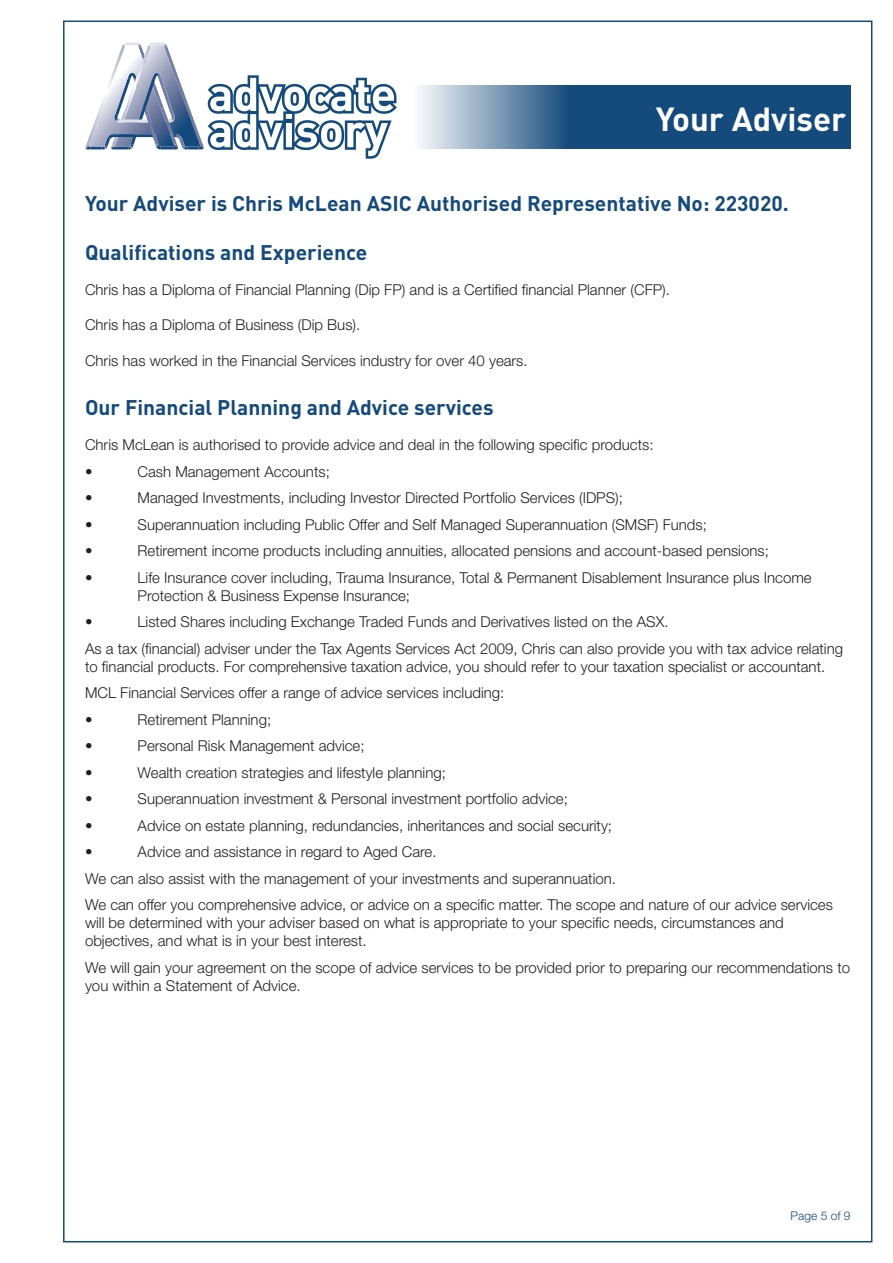
<style>
.page{position:relative;width:893px;height:1263px;background:#fff}
.page>*{position:absolute;margin:0;border:0;box-sizing:border-box;transform-origin:0 0}
.t1{font:700 33px "DIN";color:#fff}
.t2{font:700 21px "DIN";color:#144a7c}
.t3{font:300 15px/26.5px "Helvetica Neue";color:#231f20}
.t4{font:300 12px "Helvetica Neue";color:#144a7c}
</style>
<div class="page">
<svg style="left:85px;top:43px;width:312px;height:116px"></svg>
<svg style="left:419px;top:86px;width:431px;height:63px;background:#3b6891"></svg>
<h1 class="t1" style="left:656px;top:97px;width:192px">Your Adviser</h1>
<h2 class="t2" style="left:85px;top:190px;width:705px">Your Adviser is Chris McLean ASIC Authorised Representative No: 223020.</h2>
<h2 class="t2" style="left:85px;top:239px;width:284px">Qualifications and Experience</h2>
<p class="t3" style="left:85px;top:276px;width:586px">Chris has a Diploma of Financial Planning (Dip FP) and is a Certified financial Planner (CFP).</p>
<p class="t3" style="left:85px;top:312px;width:277px">Chris has a Diploma of Business (Dip Bus).</p>
<p class="t3" style="left:85px;top:347px;width:444px">Chris has worked in the Financial Services industry for over 40 years.</p>
<h2 class="t2" style="left:85px;top:394px;width:410px">Our Financial Planning and Advice services</h2>
<p class="t3" style="left:85px;top:431px;width:570px">Chris McLean is authorised to provide advice and deal in the following specific products: •</p>
<p class="t3" style="left:138px;top:458px;width:194px">Cash Management Accounts;</p>
<p class="t3" style="left:85px;top:484px;width:9px">•</p>
<p class="t3" style="left:138px;top:484px;width:487px">Managed Investments, including Investor Directed Portfolio Services (IDPS);</p>
<p class="t3" style="left:85px;top:511px;width:9px">•</p>
<p class="t3" style="left:138px;top:511px;width:571px">Superannuation including Public Offer and Self Managed Superannuation (SMSF) Funds;</p>
<p class="t3" style="left:85px;top:537px;width:9px">•</p>
<p class="t3" style="left:138px;top:537px;width:633px">Retirement income products including annuities, allocated pensions and account-based pensions;</p>
<p class="t3" style="left:85px;top:564px;width:9px">•</p>
<p class="t3" style="left:138px;top:568px;width:676px;line-height:18px">Life Insurance cover including, Trauma Insurance, Total &amp; Permanent Disablement Insurance plus Income<br>Protection &amp; Business Expense Insurance;</p>
<p class="t3" style="left:85px;top:608px;width:9px">•</p>
<p class="t3" style="left:85px;top:608px;width:760px;text-indent:52px">Listed Shares including Exchange Traded Funds and Derivatives listed on the ASX.<br>As a tax (financial) adviser under the Tax Agents Services Act 2009, Chris can also provide you with tax advice relating</p>
<p class="t3" style="left:85px;top:653px;width:742px">to financial products. For comprehensive taxation advice, you should refer to your taxation specialist or accountant.<br>MCL Financial Services offer a range of advice services including:<br>•</p>
<p class="t3" style="left:138px;top:706px;width:135px">Retirement Planning;</p>
<p class="t3" style="left:85px;top:732px;width:9px">•</p>
<p class="t3" style="left:138px;top:732px;width:229px">Personal Risk Management advice;</p>
<p class="t3" style="left:85px;top:759px;width:9px">•</p>
<p class="t3" style="left:138px;top:759px;width:310px">Wealth creation strategies and lifestyle planning;</p>
<p class="t3" style="left:85px;top:785px;width:9px">•</p>
<p class="t3" style="left:138px;top:785px;width:432px">Superannuation investment &amp; Personal investment portfolio advice;</p>
<p class="t3" style="left:85px;top:812px;width:9px">•</p>
<p class="t3" style="left:138px;top:812px;width:476px">Advice on estate planning, redundancies, inheritances and social security;</p>
<p class="t3" style="left:85px;top:838px;width:9px">•</p>
<p class="t3" style="left:85px;top:838px;width:749px;text-indent:52px">Advice and assistance in regard to Aged Care.<br>We can also assist with the management of your investments and superannuation.<br>We can offer you comprehensive advice, or advice on a specific matter. The scope and nature of our advice services</p>
<p class="t3" style="left:85px;top:913px;width:700px;line-height:18px">will be determined with your adviser based on what is appropriate to your specific needs, circumstances and objectives, and what is in your best interest.</p>
<p class="t3" style="left:85px;top:958px;width:767px;line-height:18px">We will gain your agreement on the scope of advice services to be provided prior to preparing our recommendations to you within a Statement of Advice.</p>
<p class="t4" style="left:791px;top:1209px;width:61px">Page 5 of 9</p>
</div>
